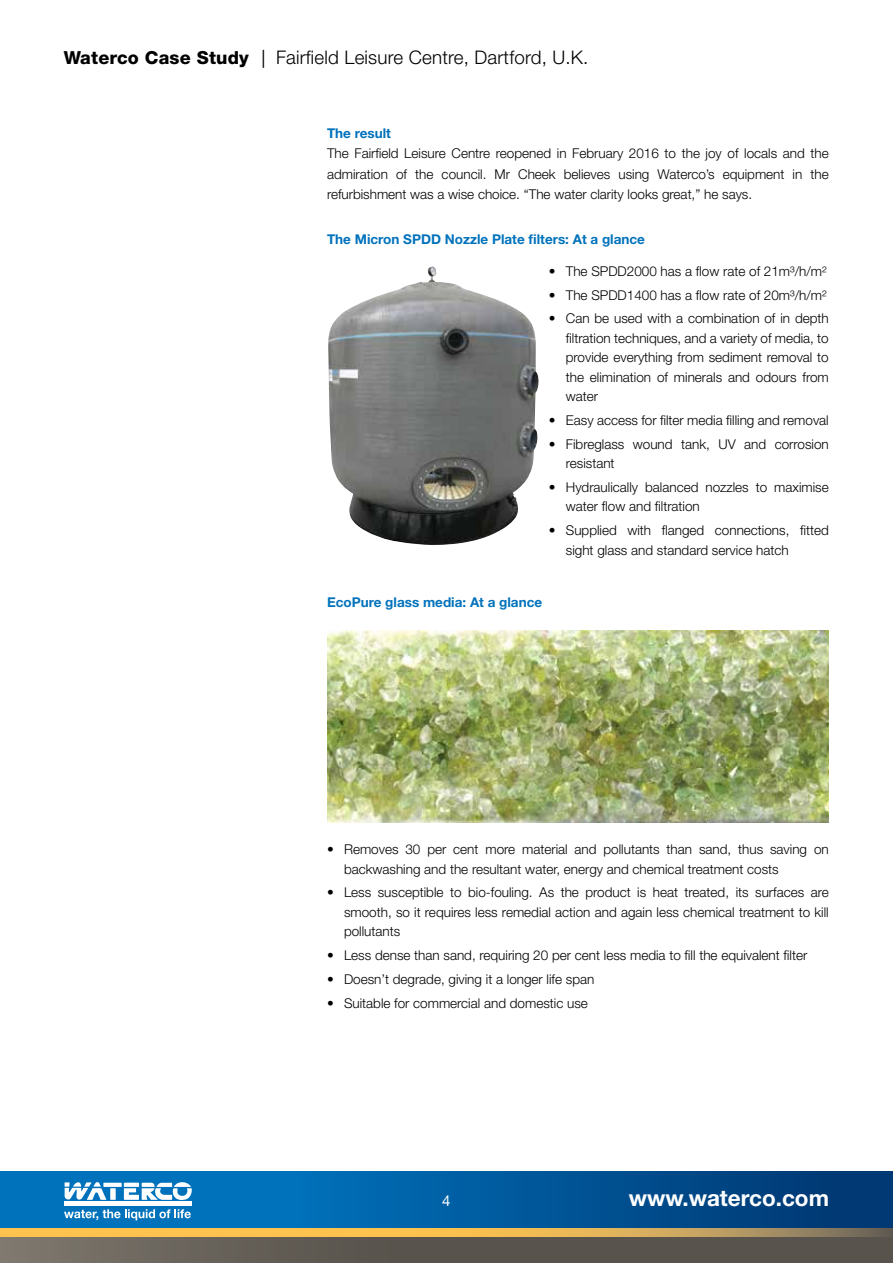
<style>
.page{position:relative;width:893px;height:1263px;background:#fff}
.page>*{position:absolute;margin:0;border:0;box-sizing:border-box;transform-origin:0 0}
.t1{font:700 22.5px "Helvetica Neue";color:#fff}
.t2{font:300 18.75px "Helvetica Neue";letter-spacing:.01em;color:#000}
.t3{font:15px "Helvetica Neue";color:#fff}
.t4{font:300 13.5px/19.5px "Helvetica Neue";color:#000}
.t5{font:700 13.5px "Helvetica Neue";color:#0072bc}
.s1{font-weight:800;font-size:18px}
.s2{font-weight:400;font-size:18px}
</style>
<div class="page">
<svg style="left:0;top:1171px;width:893px;height:58px;background:#045c9c"></svg>
<div style="left:0;top:1229px;width:893px;height:34px;background:linear-gradient(to right,#716b62,#4f4a44)"></div>
<svg style="left:0;top:1229px;width:893px;height:7px;background:#e0b154"></svg>
<svg style="left:65px;top:1182px;width:127px;height:18px"></svg>
<div style="left:64px;top:1201px;width:128px;height:5px;background:#fff"></div>
<svg style="left:64px;top:1209px;width:127px;height:11px"></svg>
<img style="left:328px;top:267px;width:211px;height:279px">
<img style="left:327px;top:630px;width:502px;height:192px">
<h2 class="t2" style="left:64px;top:46px;width:526px"><span class="s1">Waterco Case Study</span> <span class="s2">|</span> Fairfield Leisure Centre, Dartford, U.K.</h2>
<p class="t5" style="left:327px;top:125px;width:66px">The result</p>
<p class="t4" style="left:327px;top:143px;width:503px;line-height:20.2px;text-align:justify">The Fairfield Leisure Centre reopened in February 2016 to the joy of locals and the admiration of the council. Mr Cheek believes using Waterco’s equipment in the refurbishment was a wise choice. “The water clarity looks great,” he says.</p>
<p class="t5" style="left:327px;top:231px;width:319px">The Micron SPDD Nozzle Plate filters: At a glance</p>
<p class="t4" style="left:549px;top:261px;width:279px">• The SPDD2000 has a flow rate of 21m³/h/m²</p>
<p class="t4" style="left:549px;top:285px;width:279px">• The SPDD1400 has a flow rate of 20m³/h/m²</p>
<p class="t4" style="left:566px;top:308px;width:264px;text-align:justify;text-indent:-17px">• Can be used with a combination of in depth filtration techniques, and a variety of media, to provide everything from sediment removal to the elimination of minerals and odours from water</p>
<p class="t4" style="left:549px;top:410px;width:281px">• Easy access for filter media filling and removal</p>
<p class="t4" style="left:566px;top:434px;width:264px;text-indent:-17px">• Fibreglass wound tank, UV and corrosion resistant</p>
<p class="t4" style="left:566px;top:477px;width:264px;text-indent:-17px">• Hydraulically balanced nozzles to maximise water flow and filtration</p>
<p class="t4" style="left:566px;top:520px;width:264px;text-indent:-17px">• Supplied with flanged connections, fitted sight glass and standard service hatch</p>
<p class="t5" style="left:327px;top:594px;width:217px">EcoPure glass media: At a glance</p>
<p class="t4" style="left:344px;top:839px;width:486px;text-indent:-17px">• Removes 30 per cent more material and pollutants than sand, thus saving on backwashing and the resultant water, energy and chemical treatment costs</p>
<p class="t4" style="left:344px;top:882px;width:486px;text-align:justify;text-indent:-17px">• Less susceptible to bio-fouling. As the product is heat treated, its surfaces are smooth, so it requires less remedial action and again less chemical treatment to kill pollutants</p>
<p class="t4" style="left:327px;top:945px;width:482px">• Less dense than sand, requiring 20 per cent less media to fill the equivalent filter</p>
<p class="t4" style="left:327px;top:969px;width:269px">• Doesn’t degrade, giving it a longer life span</p>
<p class="t4" style="left:327px;top:993px;width:262px">• Suitable for commercial and domestic use</p>
<p class="t3" style="left:442px;top:1191px;width:10px">4</p>
<h1 class="t1" style="left:629px;top:1183px;width:202px">www.waterco.com</h1>
</div>
